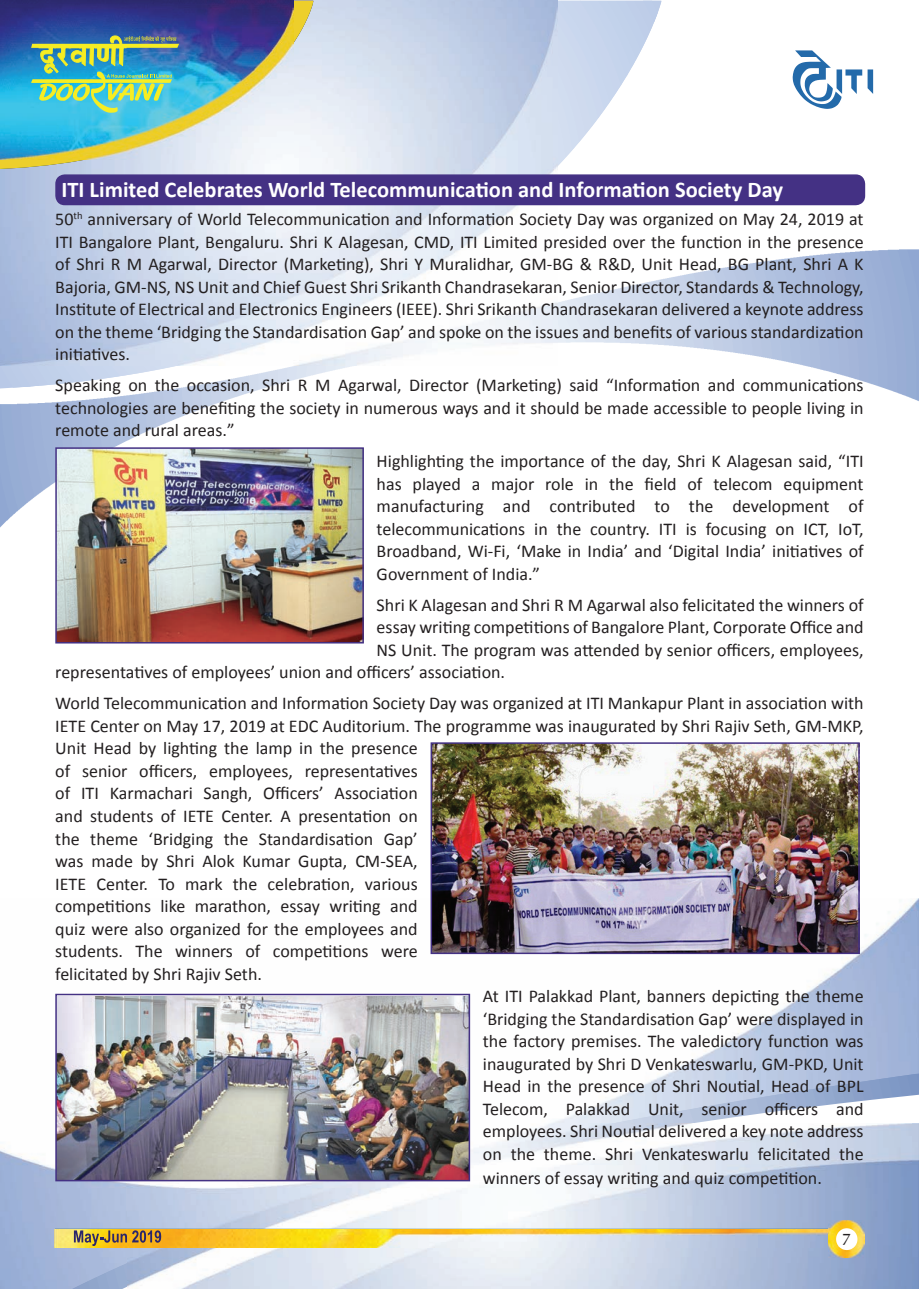
<style>
.page{position:relative;width:919px;height:1289px;background:#fff}
.page>*{position:absolute;margin:0;border:0;box-sizing:border-box;transform-origin:0 0}
.t1{font:700 22.5px "Calibri";color:#fff}
.t2{font:18px/22.5px "Calibri";color:#231f20}
.t3{font:18px "Adobe Hebrew";color:#231f20}
.t4{font:10.5px "Calibri";color:#231f20}
</style>
<div class="page">
<img style="left:0;top:898px;width:918px;height:390px">
<img style="left:0;top:249px;width:918px;height:278px">
<svg style="left:221px;top:71px;width:349px;height:414px"></svg>
<img style="left:0;top:1px;width:557px;height:364px">
<svg style="left:55px;top:1073px;width:863px;height:215px"></svg>
<svg style="left:792px;top:50px;width:81px;height:59px"></svg>
<svg style="left:0;top:1px;width:313px;height:168px"></svg>
<img style="left:0;top:1px;width:293px;height:159px">
<img style="left:31px;top:36px;width:148px;height:77px">
<div style="left:56px;top:175px;width:808px;height:29px;background:#443184;border-radius:9px"></div>
<div style="left:55px;top:174px;width:810px;height:31px;border:2px solid #443184;border-radius:9px"></div>
<img style="left:58px;top:450px;width:303px;height:190px">
<div style="left:55px;top:447px;width:309px;height:196px;border:2px solid #443184"></div>
<img style="left:58px;top:996px;width:409px;height:182px">
<div style="left:55px;top:993px;width:415px;height:188px;border:2px solid #443184"></div>
<img style="left:433px;top:745px;width:423px;height:206px">
<div style="left:430px;top:742px;width:429px;height:212px;border:2px solid #443184"></div>
<p class="t1" style="left:61px;top:175px;width:723px">ITI Limited Celebrates World Telecommunication and Information Society Day</p>
<p class="t2" style="left:88px;top:207px;width:777px">anniversary of World Telecommunication and Information Society Day was organized on May 24, 2019 at</p>
<p class="t4" style="left:74px;top:209px;width:11px">th</p>
<p class="t2" style="left:55px;top:207px;width:809px">50<br>ITI Bangalore Plant, Bengaluru. Shri K Alagesan, CMD, ITI Limited presided over the function in the presence of Shri MR Agarwal, Director (Marketing ,) Shri Y Muralidhar, GM-BG &amp; &amp;R ,D Unit Head, BG Plant, Shri KA Bajoria, GM-NS, NS Unit and Chief Guest Shri Srikanth Chandrasekaran, Senior Director, Standards &amp; Technology, Institute of Electrical and Electronics Engineers (IEEE .) Shri Srikanth Chandrasekaran delivered a keynote address on the theme ‘Bridging the Standardisation Gap’ and spoke on the issues and benefits of various standardization initiatives.</p>
<p class="t2" style="left:55px;top:373px;width:809px;text-align:justify">Speaking on the occasion, Shri MR Agarwal, Director (Marketing) said “Information and communications technologies are benefiting the society in numerous ways and it should be made accessible to people living in remote and rural areas “.</p>
<p class="t2" style="left:376px;top:449px;width:488px;text-align:right">Highlighting the importance of the day, Shri K Alagesan said “, ITI equipment</p>
<p class="t2" style="left:644px;top:472px;width:34px">field</p>
<p class="t2" style="left:687px;top:472px;width:16px">of</p>
<p class="t2" style="left:376px;top:472px;width:27px">has</p>
<p class="t2" style="left:412px;top:472px;width:50px">played</p>
<p class="t2" style="left:545px;top:472px;width:30px">role</p>
<p class="t2" style="left:609px;top:472px;width:26px">the</p>
<p class="t2" style="left:713px;top:472px;width:61px">telecom</p>
<p class="t2" style="left:491px;top:472px;width:45px">major</p>
<p class="t2" style="left:584px;top:472px;width:15px">in</p>
<p class="t2" style="left:471px;top:472px;width:10px">a</p>
<p class="t2" style="left:376px;top:494px;width:109px">manufacturing</p>
<p class="t2" style="left:503px;top:494px;width:29px">and</p>
<p class="t2" style="left:549px;top:494px;width:87px">contributed</p>
<p class="t2" style="left:654px;top:494px;width:17px">to</p>
<p class="t2" style="left:689px;top:494px;width:26px">the</p>
<p class="t2" style="left:732px;top:494px;width:98px">development</p>
<p class="t2" style="left:848px;top:494px;width:16px">of</p>
<p class="t2" style="left:705px;top:517px;width:62px">focusing</p>
<p class="t2" style="left:376px;top:517px;width:488px">telecommunications<br>Broadband, Wi-Fi ‘, Make in India’ and ‘Digital India’ initiatives of<br>Government of India “.</p>
<p class="t2" style="left:376px;top:593px;width:488px">Shri K Alagesan and Shri MR Agarwal also felicitated the winners of</p>
<p class="t2" style="left:376px;top:615px;width:488px">essay writing competitions of Bangalore Plant, Corporate Office and</p>
<p class="t2" style="left:376px;top:638px;width:488px">NS Unit. The program was attended by senior officers, employees,</p>
<p class="t2" style="left:55px;top:660px;width:451px">representatives of employees’ union and officers’ association.</p>
<p class="t2" style="left:55px;top:691px;width:809px">World Telecommunication and Information Society Day was organized at ITI Mankapur Plant in association with</p>
<p class="t2" style="left:55px;top:714px;width:809px">IETE Center on May 17, 2019 at EDC Auditorium. The programme was inaugurated by Shri Rajiv Seth, GM-MKP,</p>
<p class="t2" style="left:55px;top:736px;width:364px">Unit Head by lighting the lamp in the presence</p>
<p class="t2" style="left:305px;top:759px;width:114px">representatives</p>
<p class="t2" style="left:557px;top:517px;width:26px">the</p>
<p class="t2" style="left:534px;top:517px;width:15px">in</p>
<p class="t2" style="left:685px;top:517px;width:13px">is</p>
<p class="t2" style="left:803px;top:517px;width:27px">ICT,</p>
<p class="t2" style="left:658px;top:517px;width:19px">ITI</p>
<p class="t2" style="left:838px;top:517px;width:27px">IoT,</p>
<p class="t2" style="left:590px;top:517px;width:61px">country.</p>
<p class="t2" style="left:775px;top:517px;width:20px">on</p>
<p class="t2" style="left:55px;top:759px;width:16px">of</p>
<p class="t2" style="left:139px;top:759px;width:60px">officers,</p>
<p class="t2" style="left:209px;top:759px;width:85px">employees,</p>
<p class="t2" style="left:82px;top:759px;width:47px">senior</p>
<p class="t2" style="left:55px;top:781px;width:16px">of</p>
<p class="t2" style="left:55px;top:804px;width:364px">and students of IETE Center A. presentation on</p>
<p class="t2" style="left:384px;top:826px;width:35px">Gap‘</p>
<p class="t2" style="left:263px;top:781px;width:62px">Officers’</p>
<p class="t2" style="left:110px;top:781px;width:85px">Karmachari</p>
<p class="t2" style="left:204px;top:781px;width:50px">Sangh,</p>
<p class="t2" style="left:334px;top:781px;width:85px">Association</p>
<p class="t2" style="left:81px;top:781px;width:19px">ITI</p>
<p class="t2" style="left:149px;top:826px;width:66px">‘Bridging</p>
<p class="t2" style="left:55px;top:826px;width:26px">the</p>
<p class="t2" style="left:55px;top:849px;width:364px">was made by Shri Alok Kumar Gupta, CM-SEA,</p>
<p class="t2" style="left:365px;top:871px;width:54px">various</p>
<p class="t2" style="left:90px;top:826px;width:49px">theme</p>
<p class="t2" style="left:224px;top:826px;width:26px">the</p>
<p class="t2" style="left:259px;top:826px;width:116px">Standardisation</p>
<p class="t2" style="left:185px;top:871px;width:39px">mark</p>
<p class="t2" style="left:233px;top:871px;width:26px">the</p>
<p class="t2" style="left:267px;top:871px;width:88px">celebration,</p>
<p class="t2" style="left:96px;top:871px;width:53px">Center.</p>
<p class="t2" style="left:55px;top:871px;width:32px">IETE</p>
<p class="t2" style="left:158px;top:871px;width:18px">To</p>
<p class="t2" style="left:160px;top:894px;width:26px">like</p>
<p class="t2" style="left:195px;top:894px;width:78px">marathon,</p>
<p class="t2" style="left:390px;top:894px;width:29px">and</p>
<p class="t2" style="left:55px;top:894px;width:97px">competitions</p>
<p class="t2" style="left:55px;top:916px;width:364px">quiz were also organized for the employees and</p>
<p class="t2" style="left:381px;top:939px;width:38px">were</p>
<p class="t2" style="left:329px;top:894px;width:53px">writing</p>
<p class="t2" style="left:280px;top:894px;width:41px">essay</p>
<p class="t2" style="left:245px;top:939px;width:16px">of</p>
<p class="t2" style="left:135px;top:939px;width:29px">The</p>
<p class="t2" style="left:55px;top:939px;width:208px">students.<br>felicitated by Shri Rajiv Seth.</p>
<p class="t2" style="left:175px;top:939px;width:59px">winners</p>
<p class="t2" style="left:273px;top:939px;width:97px">competitions</p>
<p class="t2" style="left:483px;top:984px;width:382px;text-align:right">At ITI Palakkad Plant, banners depicting the theme ‘Bridging the Standardisation Gap’ were displayed in the factory premises. The valedictory function was inaugurated by Shri D Venkateswarlu, GM-PKD, Unit Head in the presence of Shri Noutial, Head of BPL and</p>
<p class="t2" style="left:764px;top:1096px;width:55px">officers</p>
<p class="t2" style="left:483px;top:1096px;width:67px">Telecom,</p>
<p class="t2" style="left:483px;top:1119px;width:382px">employees. Shri Noutial delivered a key note address</p>
<p class="t2" style="left:839px;top:1141px;width:26px">the</p>
<p class="t2" style="left:565px;top:1096px;width:66px">Palakkad</p>
<p class="t2" style="left:648px;top:1096px;width:37px">Unit,</p>
<p class="t2" style="left:701px;top:1096px;width:47px">senior</p>
<p class="t2" style="left:757px;top:1141px;width:74px">felicitated</p>
<p class="t2" style="left:510px;top:1141px;width:26px">the</p>
<p class="t2" style="left:544px;top:1141px;width:54px">theme.</p>
<p class="t2" style="left:605px;top:1141px;width:30px">Shri</p>
<p class="t2" style="left:642px;top:1141px;width:108px">Venkateswarlu</p>
<p class="t2" style="left:483px;top:1140px;width:340px;line-height:24px">on<br>winners of essay writing and quiz competition.</p>
<p class="t3" style="left:842px;top:1225px;width:11px">7</p>
</div>
